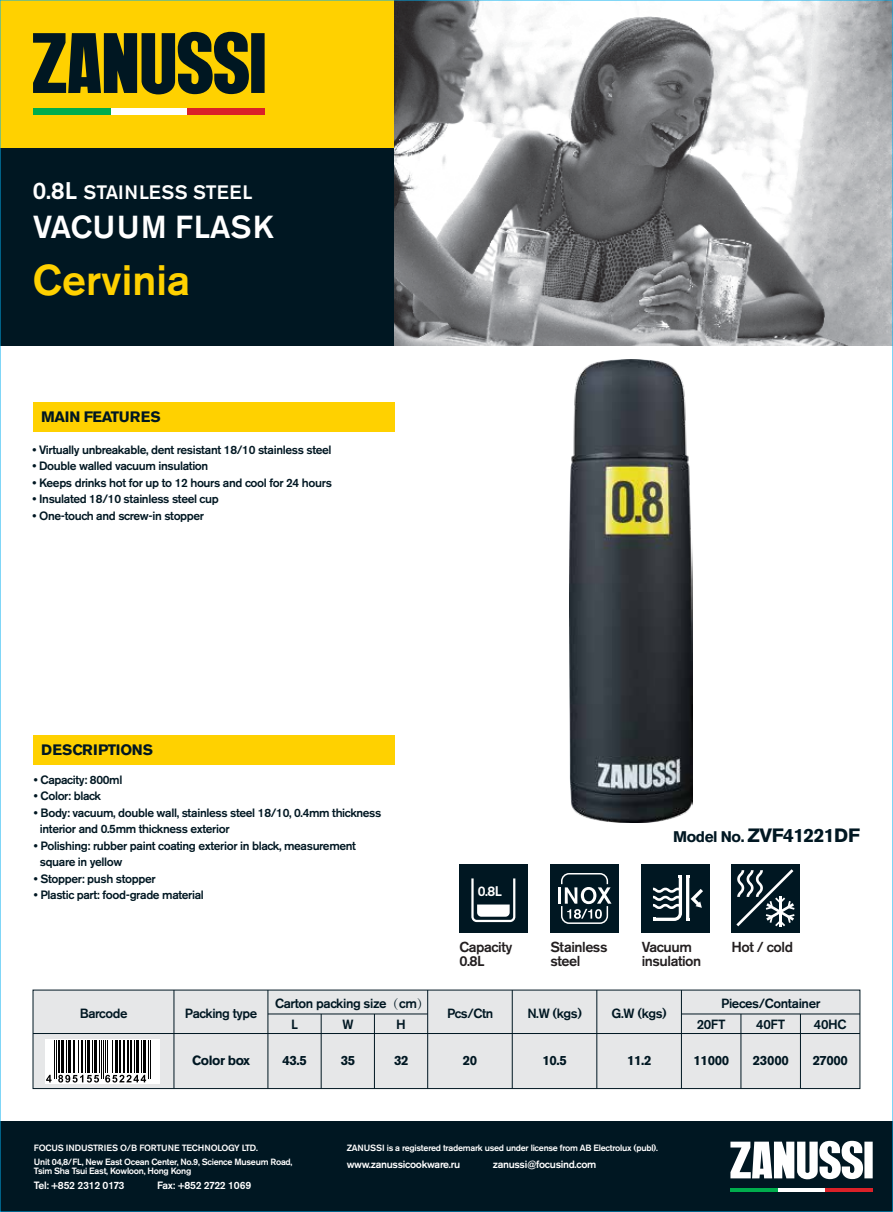
<style>
.page{position:relative;width:893px;height:1212px;background:#fff}
.page>*{position:absolute;margin:0;border:0;box-sizing:border-box;transform-origin:0 0}
.t1{font:500 42.6px "Akzidenz Grotesk BE";color:#ffd100}
.t2{font:500 31.65px "Akzidenz Grotesk BE";color:#fff}
.t3{font:500 19.35px "Akzidenz Grotesk BE";letter-spacing:.01em;color:#fff}
.t4{font:700 19.2px "Akzidenz Grotesk BE";letter-spacing:-.03em;color:#001722}
.t5{font:700 15px "Akzidenz Grotesk BE";letter-spacing:-.03em;color:#001722}
.t6{font:700 15px "Akzidenz Grotesk BE";letter-spacing:-.01em;color:#001722}
.t7{font:500 14.4px/14.4px "Akzidenz Grotesk BE";letter-spacing:-.03em;color:#231f20}
.t8{font:500 13.8px "Akzidenz Grotesk BE";color:#fff}
.t9{font:500 13.2px "Akzidenz Grotesk BE";letter-spacing:-.03em;color:#001722}
.t10{font:700 13.2px "Akzidenz Grotesk BE";letter-spacing:-.03em;color:#001722}
.t11{font:500 12px/16.5px "Akzidenz Grotesk BE";letter-spacing:-.03em;color:#001722}
.t12{font:500 10.5px "Akzidenz Grotesk BE";letter-spacing:-.03em;color:#fff}
.t13{font:500 9px "Akzidenz Grotesk BE";letter-spacing:-.03em;color:#fff}
.s1{font-size:23.85px}
.s2{font-size:15.3px}
.s3{font-family:"Adobe Song Std";font-weight:300}
</style>
<div class="page">
<div style="left:0;top:1121px;width:893px;height:91px;background:#001722"></div>
<div style="left:0;top:0;width:394px;height:148px;background:#ffd100"></div>
<div style="left:110px;top:109px;width:77px;height:6px;background:#fff"></div>
<div style="left:33px;top:109px;width:77px;height:6px;background:#00ad4d"></div>
<div style="left:187px;top:109px;width:78px;height:6px;background:#da2128"></div>
<svg style="left:33px;top:32px;width:232px;height:62px"></svg>
<hr style="left:778px;top:1188px;width:47px;height:4px;background:#fff">
<hr style="left:730px;top:1188px;width:48px;height:4px;background:#00ad4d">
<hr style="left:825px;top:1188px;width:48px;height:4px;background:#da2128">
<svg style="left:730px;top:1141px;width:143px;height:38px"></svg>
<div style="left:0;top:148px;width:394px;height:198px;background:#001722"></div>
<div style="left:33px;top:402px;width:361px;height:30px;background:#ffd100"></div>
<div style="left:33px;top:735px;width:361px;height:30px;background:#ffd100"></div>
<div style="left:33px;top:990px;width:827px;height:99px;background:#e6e7e8;border:1px solid #001722"></div>
<hr style="left:33px;top:1033px;width:827px;height:1px;background:#001722">
<hr style="left:681px;top:990px;width:1px;height:98px;background:#001722">
<hr style="left:596px;top:990px;width:1px;height:98px;background:#001722">
<hr style="left:512px;top:990px;width:1px;height:98px;background:#001722">
<hr style="left:427px;top:990px;width:1px;height:98px;background:#001722">
<hr style="left:374px;top:1014px;width:1px;height:74px;background:#001722">
<hr style="left:741px;top:1014px;width:1px;height:74px;background:#001722">
<hr style="left:800px;top:1014px;width:1px;height:74px;background:#001722">
<hr style="left:268px;top:990px;width:1px;height:98px;background:#001722">
<hr style="left:321px;top:1014px;width:1px;height:74px;background:#001722">
<hr style="left:174px;top:990px;width:1px;height:98px;background:#001722">
<hr style="left:268px;top:1013px;width:160px;height:1px;background:#001722">
<hr style="left:681px;top:1013px;width:179px;height:1px;background:#001722">
<img style="left:394px;top:2px;width:497px;height:344px">
<div style="left:459px;top:864px;width:68px;height:68px;background:#001722"></div>
<svg style="left:471px;top:878px;width:45px;height:45px"></svg>
<div style="left:642px;top:864px;width:68px;height:68px;background:#001722"></div>
<svg style="left:653px;top:875px;width:50px;height:46px"></svg>
<div style="left:731px;top:864px;width:68px;height:68px;background:#001722"></div>
<hr style="left:779px;top:897px;width:2px;height:30px;background:#fff">
<svg style="left:736px;top:869px;width:58px;height:57px"></svg>
<div style="left:550px;top:864px;width:69px;height:68px;background:#001722"></div>
<hr style="left:558px;top:887px;width:3px;height:17px;background:#fff">
<svg style="left:561px;top:873px;width:50px;height:51px"></svg>
<img style="left:569px;top:359px;width:124px;height:464px">
<div style="left:45px;top:1039px;width:115px;height:45px;background:#fff"></div>
<hr style="left:54px;top:1040px;width:1px;height:39px;background:#010101">
<hr style="left:56px;top:1040px;width:1px;height:39px;background:#010101">
<hr style="left:58px;top:1040px;width:2px;height:32px;background:#010101">
<hr style="left:61px;top:1040px;width:3px;height:32px;background:#010101">
<hr style="left:66px;top:1040px;width:1px;height:32px;background:#010101">
<hr style="left:69px;top:1040px;width:2px;height:32px;background:#010101">
<hr style="left:73px;top:1040px;width:1px;height:32px;background:#010101">
<hr style="left:78px;top:1040px;width:1px;height:32px;background:#010101">
<hr style="left:81px;top:1040px;width:2px;height:32px;background:#010101">
<hr style="left:85px;top:1040px;width:1px;height:32px;background:#010101">
<hr style="left:87px;top:1040px;width:3px;height:32px;background:#010101">
<hr style="left:92px;top:1040px;width:1px;height:32px;background:#010101">
<hr style="left:94px;top:1040px;width:3px;height:32px;background:#010101">
<hr style="left:99px;top:1040px;width:1px;height:32px;background:#010101">
<hr style="left:101px;top:1040px;width:1px;height:39px;background:#010101">
<hr style="left:103px;top:1040px;width:1px;height:39px;background:#010101">
<hr style="left:105px;top:1040px;width:1px;height:32px;background:#010101">
<hr style="left:107px;top:1040px;width:1px;height:32px;background:#010101">
<hr style="left:112px;top:1040px;width:1px;height:32px;background:#010101">
<hr style="left:115px;top:1040px;width:3px;height:32px;background:#010101">
<hr style="left:120px;top:1040px;width:1px;height:32px;background:#010101">
<hr style="left:123px;top:1040px;width:1px;height:32px;background:#010101">
<hr style="left:127px;top:1040px;width:1px;height:32px;background:#010101">
<hr style="left:130px;top:1040px;width:2px;height:32px;background:#010101">
<hr style="left:134px;top:1040px;width:1px;height:32px;background:#010101">
<hr style="left:136px;top:1040px;width:3px;height:32px;background:#010101">
<hr style="left:141px;top:1040px;width:1px;height:32px;background:#010101">
<hr style="left:143px;top:1040px;width:3px;height:32px;background:#010101">
<hr style="left:148px;top:1040px;width:1px;height:39px;background:#010101">
<hr style="left:150px;top:1040px;width:1px;height:39px;background:#010101">
<svg style="left:46px;top:1075px;width:6px;height:7px"></svg>
<svg style="left:58px;top:1075px;width:41px;height:7px"></svg>
<svg style="left:105px;top:1075px;width:41px;height:7px"></svg>
<h3 class="t3" style="left:33px;top:180px;width:221px"><span class="s1">0.8L</span> STAINLESS STEEL</h3>
<h2 class="t2" style="left:33px;top:207px;width:242px">VACUUM FLASK</h2>
<h1 class="t1" style="left:33px;top:254px;width:159px">Cervinia</h1>
<p class="t5" style="left:41px;top:408px;width:121px">MAIN FEATURES</p>
<p class="t11" style="left:33px;top:441px;width:300px">• Virtually unbreakable, dent resistant 18/10 stainless steel</p>
<p class="t11" style="left:33px;top:458px;width:177px">• Double walled vacuum insulation</p>
<p class="t11" style="left:33px;top:474px;width:301px">• Keeps drinks hot for up to 12 hours and cool for 24 hours</p>
<p class="t11" style="left:33px;top:491px;width:188px">• Insulated 18/10 stainless steel cup</p>
<p class="t11" style="left:33px;top:507px;width:173px">• One-touch and screw-in stopper</p>
<p class="t6" style="left:41px;top:741px;width:113px">DESCRIPTIONS</p>
<p class="t11" style="left:34px;top:771px;width:90px">• Capacity: 800ml</p>
<p class="t11" style="left:34px;top:788px;width:69px">• Color: black</p>
<p class="t11" style="left:40px;top:804px;width:343px;text-indent:-6px">• Body: vacuum, double wall, stainless steel 18/10, 0.4mm thickness interior and 0.5mm thickness exterior</p>
<p class="t11" style="left:40px;top:837px;width:318px;text-indent:-6px">• Polishing: rubber paint coating exterior in black, measurement square in yellow</p>
<p class="t11" style="left:34px;top:870px;width:123px">• Stopper: push stopper</p>
<p class="t11" style="left:34px;top:887px;width:172px">• Plastic part: food-grade material</p>
<p class="t8" style="left:478px;top:882px;width:26px">0.8L</p>
<h3 class="t4" style="left:673px;top:824px;width:188px"><span class="s2">Model No.</span> ZVF41221DF</h3>
<p class="t7" style="left:550px;top:939px;width:59px">Stainless</p>
<p class="t7" style="left:731px;top:939px;width:63px">Hot / cold</p>
<p class="t7" style="left:550px;top:954px;width:31px">steel</p>
<p class="t7" style="left:459px;top:939px;width:54px">Capacity<br>0.8L</p>
<p class="t7" style="left:642px;top:939px;width:61px">Vacuum insulation</p>
<p class="t9" style="left:275px;top:995px;width:156px">Carton packing size<span class="s3">（</span>cm<span class="s3">）</span></p>
<p class="t9" style="left:721px;top:995px;width:101px">Pieces/Container</p>
<p class="t9" style="left:447px;top:1005px;width:48px">Pcs/Ctn</p>
<p class="t9" style="left:527px;top:1005px;width:56px">N.W (kgs)</p>
<p class="t9" style="left:612px;top:1005px;width:57px">G.W (kgs)</p>
<p class="t9" style="left:80px;top:1005px;width:49px">Barcode</p>
<p class="t9" style="left:185px;top:1005px;width:74px">Packing type</p>
<p class="t9" style="left:756px;top:1016px;width:31px">40FT</p>
<p class="t9" style="left:814px;top:1016px;width:34px">40HC</p>
<p class="t9" style="left:291px;top:1016px;width:8px">L</p>
<p class="t9" style="left:343px;top:1016px;width:13px">W</p>
<p class="t9" style="left:396px;top:1016px;width:11px">H</p>
<p class="t10" style="left:282px;top:1053px;width:26px">43.5</p>
<p class="t10" style="left:341px;top:1053px;width:16px">35</p>
<p class="t10" style="left:394px;top:1053px;width:16px">32</p>
<p class="t10" style="left:463px;top:1053px;width:16px">20</p>
<p class="t10" style="left:542px;top:1053px;width:26px">10.5</p>
<p class="t10" style="left:627px;top:1053px;width:26px">11.2</p>
<p class="t9" style="left:697px;top:1016px;width:30px">20FT</p>
<p class="t10" style="left:694px;top:1053px;width:37px">11000</p>
<p class="t10" style="left:753px;top:1053px;width:37px">23000</p>
<p class="t10" style="left:192px;top:1053px;width:60px">Color box</p>
<p class="t10" style="left:813px;top:1053px;width:37px">27000</p>
<p class="t13" style="left:347px;top:1142px;width:313px">ZANUSSI is a registered trademark used under license from AB Electrolux (publ).</p>
<p class="t13" style="left:34px;top:1142px;width:225px">FOCUS INDUSTRIES O/B FORTUNE TECHNOLOGY LTD.</p>
<p class="t12" style="left:34px;top:1179px;width:92px">Tel: +852 2312 0173</p>
<p class="t12" style="left:157px;top:1179px;width:96px">Fax: +852 2722 1069</p>
<p class="t13" style="left:34px;top:1156px;width:260px">Unit 04,8/FL, New East Ocean Center, No.9, Science Museum Road,</p>
<p class="t12" style="left:347px;top:1158px;width:115px">www.zanussicookware.ru</p>
<p class="t12" style="left:493px;top:1158px;width:105px">zanussi@focusind.com</p>
<p class="t13" style="left:34px;top:1165px;width:159px">Tsim Sha Tsui East, Kowloon, Hong Kong</p>
</div>
